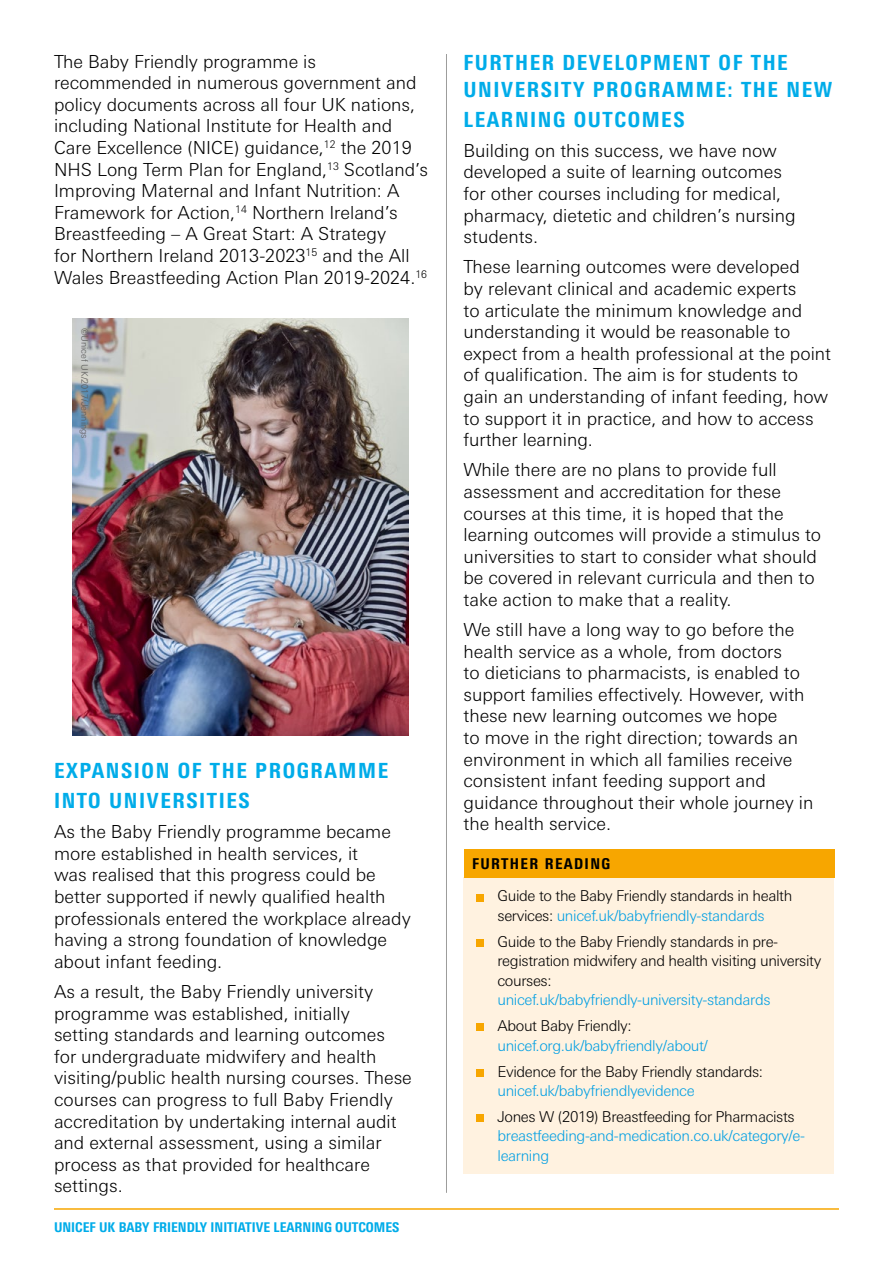
<style>
.page{position:relative;width:893px;height:1263px;background:#fff}
.page>*{position:absolute;margin:0;border:0;box-sizing:border-box;transform-origin:0 0}
.t1{font:800 condensed 21px/30px "Univers Next Pro";letter-spacing:.075em;color:#00ace9}
.t2{font:300 18px/21.6px "Univers Next Pro";color:#000}
.t3{font:300 15px/19.5px "Univers Next Pro";letter-spacing:-.025em;color:#000}
.t4{font:300 15px/19.5px "Univers Next Pro";letter-spacing:-.025em;color:#009fe3}
.t5{font:800 condensed 15px "Univers Next Pro";letter-spacing:.09em;color:#000}
.t6{font:800 condensed 13.5px "Univers Next Pro";color:#00ace9}
.t7{font:300 9px "Univers Next Pro";color:#575756}
.s1{color:#009fe3}
</style>
<div class="page">
<hr style="left:54px;top:1208px;width:785px;height:2px;background:#f7a600">
<div style="left:463px;top:877px;width:371px;height:297px;background:#fff2e0"></div>
<div style="left:476px;top:894px;width:8px;height:7px;background:#f7a600"></div>
<div style="left:476px;top:939px;width:8px;height:8px;background:#f7a600"></div>
<div style="left:476px;top:1023px;width:8px;height:8px;background:#f7a600"></div>
<div style="left:476px;top:1069px;width:8px;height:7px;background:#f7a600"></div>
<div style="left:476px;top:1114px;width:8px;height:8px;background:#f7a600"></div>
<div style="left:464px;top:849px;width:370px;height:28px;background:#f7a600"></div>
<hr style="left:446px;top:54px;width:1px;height:1139px;background:#9d9d9c">
<img style="left:73px;top:319px;width:335px;height:416px">
<p class="t2" style="left:54px;top:50px;width:376px">The Baby Friendly programme is recommended in numerous government and policy documents across all four UK nations, including National Institute for Health and Care Excellence (NICE) guidance,<sup>12</sup> the 2019<br>NHS Long Term Plan for England,<sup>13</sup> Scotland’s Improving Maternal and Infant Nutrition: A Framework for Action,<sup>14</sup> Northern Ireland’s Breastfeeding – A Great Start: A Strategy<br>for Northern Ireland 2013-2023<sup>15</sup> and the All Wales Breastfeeding Action Plan 2019-2024.<sup>16</sup></p>
<p class="t7" style="left:90px;top:328px;width:112px;rotate:90deg">©Unicef UK/2017/Jennings</p>
<p class="t1" style="left:54px;top:755px;width:336px">EXPANSION OF THE PROGRAMME<br>INTO UNIVERSITIES</p>
<p class="t2" style="left:54px;top:821px;width:358px">As the Baby Friendly programme became more established in health services, it<br>was realised that this progress could be better supported if newly qualified health professionals entered the workplace already having a strong foundation of knowledge about infant feeding.</p>
<p class="t2" style="left:54px;top:981px;width:359px">As a result, the Baby Friendly university programme was established, initially<br>setting standards and learning outcomes for undergraduate midwifery and health visiting/public health nursing courses. These courses can progress to full Baby Friendly accreditation by undertaking internal audit and external assessment, using a similar process as that provided for healthcare settings.</p>
<p class="t6" style="left:54px;top:1219px;width:347px">UNICEF UK BABY FRIENDLY INITIATIVE LEARNING OUTCOMES</p>
<p class="t1" style="left:463px;top:49px;width:370px;line-height:27px">FURTHER DEVELOPMENT OF THE<br>UNIVERSITY PROGRAMME: THE NEW</p>
<p class="t1" style="left:463px;top:104px;width:223px">LEARNING OUTCOMES</p>
<p class="t2" style="left:463px;top:140px;width:334px">Building on this success, we have now developed a suite of learning outcomes for other courses including for medical, pharmacy, dietetic and children’s nursing students.</p>
<p class="t2" style="left:463px;top:256px;width:369px">These learning outcomes were developed<br>by relevant clinical and academic experts<br>to articulate the minimum knowledge and understanding it would be reasonable to expect from a health professional at the point of qualification. The aim is for students to gain an understanding of infant feeding, how to support it in practice, and how to access further learning.</p>
<p class="t2" style="left:463px;top:459px;width:359px">While there are no plans to provide full assessment and accreditation for these courses at this time, it is hoped that the learning outcomes will provide a stimulus to universities to start to consider what should be covered in relevant curricula and then to take action to make that a reality.</p>
<p class="t2" style="left:463px;top:619px;width:351px">We still have a long way to go before the health service as a whole, from doctors<br>to dieticians to pharmacists, is enabled to support families effectively. However, with these new learning outcomes we hope<br>to move in the right direction; towards an environment in which all families receive consistent infant feeding support and guidance throughout their whole journey in the health service.</p>
<p class="t5" style="left:472px;top:854px;width:139px">FURTHER READING</p>
<p class="t3" style="left:497px;top:886px;width:296px">Guide to the Baby Friendly standards in health services: <span class="s1">unicef.uk/babyfriendly-standards</span></p>
<p class="t3" style="left:497px;top:932px;width:325px">Guide to the Baby Friendly standards in pre&shy;registration midwifery and health visiting university courses:</p>
<p class="t4" style="left:497px;top:990px;width:275px">unicef.uk/babyfriendly-university-standards</p>
<p class="t3" style="left:497px;top:1016px;width:136px">About Baby Friendly:</p>
<p class="t4" style="left:497px;top:1035px;width:212px">unicef.org.uk/babyfriendly/about/</p>
<p class="t3" style="left:497px;top:1061px;width:267px">Evidence for the Baby Friendly standards:</p>
<p class="t4" style="left:497px;top:1081px;width:199px">unicef.uk/babyfriendlyevidence</p>
<p class="t3" style="left:497px;top:1107px;width:299px">Jones W (2019) Breastfeeding for Pharmacists</p>
<p class="t4" style="left:497px;top:1126px;width:309px">breastfeeding-and-medication.co.uk/category/e&shy;learning</p>
</div>
